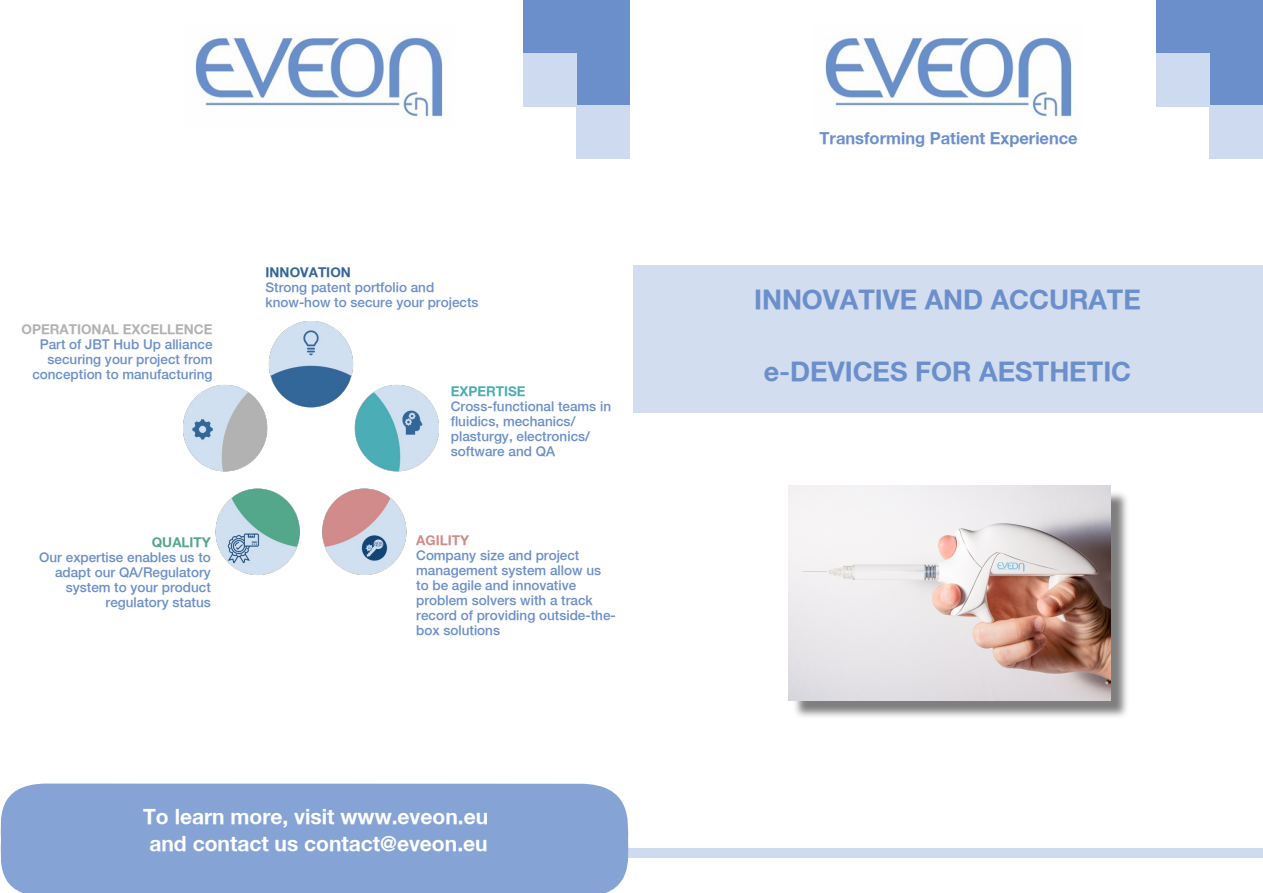
<style>
.page{position:relative;width:1263px;height:893px;background:#fff}
.page>*{position:absolute;margin:0;border:0;box-sizing:border-box;transform-origin:0 0}
.t1{font:700 27px "Helvetica Neue";color:#6b8fcb}
.t2{font:700 21px/27px "Helvetica Neue";color:#fff;text-align:center}
.t3{font:700 16.5px "Helvetica Neue";color:#6b8fcb}
.t4{font:500 13.5px/15px "Helvetica Neue";color:#6b8fcb}
.t5{font:700 13.5px "Helvetica Neue";color:#b2b2b2}
.t6{font:700 13.5px "Helvetica Neue";letter-spacing:.005em;color:#369}
.t7{font:700 13.5px "Helvetica Neue";color:#4badb5}
.t8{font:700 13.5px "Helvetica Neue";color:#d28b8b}
.t9{font:700 13.5px "Helvetica Neue";color:#53a78b}
</style>
<div class="page">
<img style="left:825px;top:37px;width:247px;height:81px">
<div style="left:634px;top:265px;width:629px;height:147px;background:#d2ddef"></div>
<div style="left:1157px;top:0;width:106px;height:106px;background:#6b8fcb"></div>
<div style="left:1210px;top:106px;width:53px;height:53px;background:#cddaef"></div>
<div style="left:1157px;top:53px;width:53px;height:53px;background:#cddaef"></div>
<div style="left:625px;top:848px;width:638px;height:10px;background:#cddaef"></div>
<div style="left:523px;top:0;width:106px;height:106px;background:#6b8fcb"></div>
<div style="left:576px;top:106px;width:53px;height:53px;background:#cddaef"></div>
<div style="left:523px;top:53px;width:53px;height:53px;background:#cddaef"></div>
<img style="left:195px;top:37px;width:248px;height:81px">
<img style="left:184px;top:321px;width:254px;height:253px">
<div style="left:0;top:784px;width:629px;height:109px;background:#85a3d5"></div>
<svg style="left:795px;top:490px;width:332px;height:227px;background:#a7a6a6"></svg>
<img style="left:788px;top:486px;width:322px;height:215px">
<p class="t5" style="left:22px;top:321px;width:192px">OPERATIONAL EXCELLENCE</p>
<p class="t4" style="left:32px;top:337px;width:182px;text-align:right">Part of JBT Hub Up alliance securing your project from conception to manufacturing</p>
<p class="t9" style="left:152px;top:534px;width:61px">QUALITY</p>
<p class="t4" style="left:39px;top:550px;width:173px;text-align:right">Our expertise enables us to adapt our QA/Regulatory system to your product regulatory status</p>
<p class="t6" style="left:266px;top:264px;width:87px">INNOVATION</p>
<p class="t4" style="left:266px;top:279px;width:214px">Strong patent portfolio and know‐how to secure your projects</p>
<p class="t7" style="left:451px;top:383px;width:76px">EXPERTISE</p>
<p class="t4" style="left:451px;top:399px;width:162px">Cross‐functional teams in fluidics, mechanics/ plasturgy, electronics/ software and QA</p>
<p class="t8" style="left:416px;top:532px;width:54px">AGILITY</p>
<p class="t4" style="left:416px;top:548px;width:201px">Company size and project management system allow us to be agile and innovative problem solvers with a track record of providing outside‐the‐ box solutions</p>
<h2 class="t2" style="left:143px;top:802px;width:347px">To learn more, visit www.eveon.eu and contact us contact@eveon.eu</h2>
<p class="t3" style="left:819px;top:128px;width:260px">Transforming Patient Experience</p>
<h1 class="t1" style="left:754px;top:283px;width:388px">INNOVATIVE AND ACCURATE</h1>
<h1 class="t1" style="left:764px;top:355px;width:369px">e‐DEVICES FOR AESTHETIC</h1>
</div>
